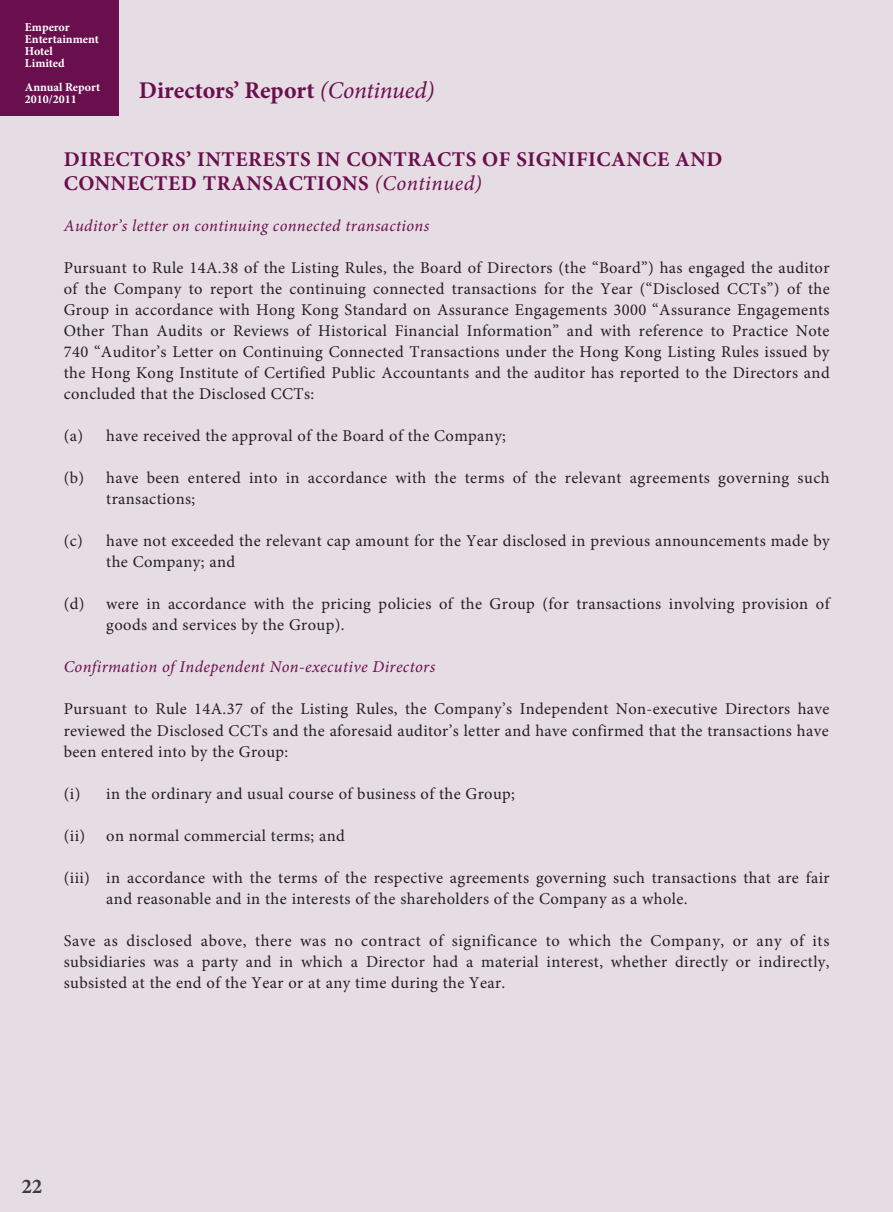
<style>
.page{position:relative;width:893px;height:1212px;background:#e6dce3}
.page>*{position:absolute;margin:0;border:0;box-sizing:border-box;transform-origin:0 0}
.t1{font:700 24px "Minion Pro";color:#690f4e}
.t2{font:700 21px/24px "Minion Pro";letter-spacing:.02em;color:#690f4e}
.t3{font:700 21px "Minion Pro";color:#3c3c3d}
.t4{font:16.5px/21px "Minion Pro";letter-spacing:.025em;color:#231f20}
.t5{font:italic 16.5px "Minion Pro";letter-spacing:.025em;color:#690f4e}
.t6{font:700 12px/12px "Minion Pro";color:#fff}
.s1{font-weight:400;font-style:italic}
</style>
<div class="page">
<div style="left:0;top:0;width:118px;height:115px;background:#690f4e"></div>
<p class="t6" style="left:25px;top:21px;width:75px">Emperor<br>Entertainment<br>Hotel<br>Limited</p>
<p class="t6" style="left:25px;top:81px;width:77px">Annual Report<br>2010/2011</p>
<h1 class="t1" style="left:139px;top:74px;width:297px">Directors’ Report <span class="s1">(Continued)</span></h1>
<p class="t2" style="left:64px;top:147px;width:660px">DIRECTORS’ INTERESTS IN CONTRACTS OF SIGNIFICANCE AND<br>CONNECTED TRANSACTIONS <span class="s1">(Continued)</span></p>
<p class="t5" style="left:64px;top:215px;width:367px">Auditor’s letter on continuing connected transactions</p>
<p class="t4" style="left:64px;top:258px;width:767px;text-align:justify">Pursuant to Rule 14A.38 of the Listing Rules, the Board of Directors (the “Board”) has engaged the auditor of the Company to report the continuing connected transactions for the Year (“Disclosed CCTs”) of the Group in accordance with Hong Kong Standard on Assurance Engagements 3000 “Assurance Engagements Other Than Audits or Reviews of Historical Financial Information” and with reference to Practice Note 740 “Auditor’s Letter on Continuing Connected Transactions under the Hong Kong Listing Rules issued by the Hong Kong Institute of Certified Public Accountants and the auditor has reported to the Directors and concluded that the Disclosed CCTs:</p>
<p class="t4" style="left:64px;top:426px;width:444px">(a) have received the approval of the Board of the Company;</p>
<p class="t4" style="left:106px;top:468px;width:725px;text-indent:-43px">(b) have been entered into in accordance with the terms of the relevant agreements governing such transactions;</p>
<p class="t4" style="left:106px;top:531px;width:725px;text-indent:-43px">(c) have not exceeded the relevant cap amount for the Year disclosed in previous announcements made by the Company; and</p>
<p class="t4" style="left:106px;top:594px;width:725px;text-indent:-43px">(d) were in accordance with the pricing policies of the Group (for transactions involving provision of goods and services by the Group).</p>
<p class="t5" style="left:64px;top:656px;width:373px">Confirmation of Independent Non-executive Directors</p>
<p class="t4" style="left:64px;top:699px;width:767px;text-align:justify">Pursuant to Rule 14A.37 of the Listing Rules, the Company’s Independent Non-executive Directors have reviewed the Disclosed CCTs and the aforesaid auditor’s letter and have confirmed that the transactions have been entered into by the Group:</p>
<p class="t4" style="left:64px;top:783px;width:453px">(i) in the ordinary and usual course of business of the Group;</p>
<p class="t4" style="left:64px;top:825px;width:283px">(ii) on normal commercial terms; and</p>
<p class="t4" style="left:106px;top:867px;width:725px;text-indent:-43px">(iii) in accordance with the terms of the respective agreements governing such transactions that are fair and reasonable and in the interests of the shareholders of the Company as a whole.</p>
<p class="t4" style="left:64px;top:930px;width:767px;text-align:justify">Save as disclosed above, there was no contract of significance to which the Company, or any of its subsidiaries was a party and in which a Director had a material interest, whether directly or indirectly, subsisted at the end of the Year or at any time during the Year.</p>
<p class="t3" style="left:21px;top:1171px;width:22px">22</p>
</div>
